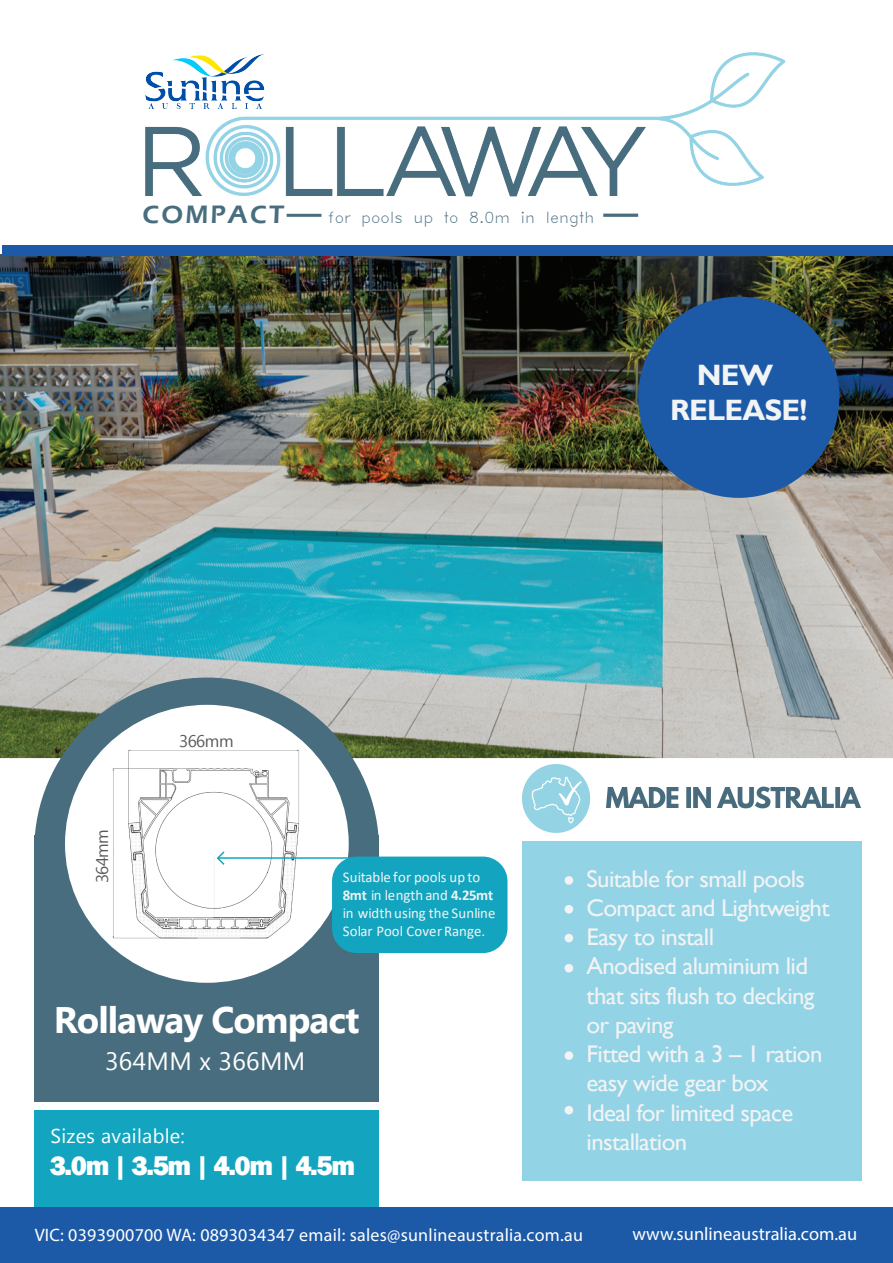
<style>
.page{position:relative;width:893px;height:1263px;background:#fff}
.page>*{position:absolute;margin:0;border:0;box-sizing:border-box;transform-origin:0 0}
.t1{font:700 36.9px "Microsoft New Tai Lue";letter-spacing:-.025em;color:#fff}
.t2{font:700 29.55px/35.4px "Gill Sans";letter-spacing:-.025em;color:#f2f3f4;text-align:center}
.t3{font:800 27.9px "Franklin Gothic";letter-spacing:-.05em;color:#fff}
.t4{font:600 25.95px "Eras ITC";letter-spacing:.085em;color:#486d7e}
.t5{font:25.05px "Microsoft New Tai Lue";letter-spacing:.015em;color:#fff}
.t6{font:24.15px/29.2px "Gill Sans";letter-spacing:-.025em;color:#f2f3f4}
.t7{font:19.95px "Microsoft New Tai Lue";letter-spacing:.015em;color:#fff}
.t8{font:18.45px "Myriad Pro";color:#fff}
.t9{font:18px "Myriad Pro";letter-spacing:.015em;color:#fff}
.t10{font:16.8px "Microsoft New Tai Lue";letter-spacing:-.025em;color:#5b5b5e}
.t11{font:15px "Roman D";letter-spacing:-.04em;color:#486d7e}
.t12{font:14.85px/17.9px "Calibri";letter-spacing:.005em;color:#f2f3f4}
.s1{font-weight:700}
</style>
<div class="page">
<div style="left:34px;top:1110px;width:345px;height:97px;background:#13a5bf"></div>
<div style="left:522px;top:841px;width:340px;height:340px;background:#92d3e5"></div>
<img style="left:145px;top:52px;width:641px;height:145px">
<hr style="left:603px;top:214px;width:35px;height:3px;background:#486d7e">
<img style="left:146px;top:54px;width:118px;height:55px">
<div style="left:0;top:1207px;width:893px;height:56px;background:#1c5aa8"></div>
<img style="left:0;top:254px;width:893px;height:504px">
<div style="left:565px;top:876px;width:8px;height:9px;background:#f2f3f4;border-radius:50%"></div>
<div style="left:565px;top:905px;width:8px;height:8px;background:#f2f3f4;border-radius:50%"></div>
<div style="left:565px;top:934px;width:8px;height:8px;background:#f2f3f4;border-radius:50%"></div>
<div style="left:565px;top:964px;width:8px;height:8px;background:#f2f3f4;border-radius:50%"></div>
<div style="left:565px;top:1051px;width:8px;height:9px;background:#f2f3f4;border-radius:50%"></div>
<div style="left:565px;top:1106px;width:8px;height:8px;background:#f2f3f4;border-radius:50%"></div>
<hr style="left:287px;top:214px;width:34px;height:3px;background:#486d7e">
<div style="left:34px;top:677px;width:345px;height:345px;background:#486d7e;border-radius:50%"></div>
<div style="left:35px;top:835px;width:344px;height:267px;background:#486d7e"></div>
<div style="left:65px;top:705px;width:284px;height:278px;background:#fff;border-radius:50%"></div>
<div style="left:2px;top:245px;width:891px;height:11px;background:#1c5aa8"></div>
<img style="left:112px;top:749px;width:187px;height:190px">
<hr style="left:213px;top:856px;width:1px;height:52px;background:#fff">
<div style="left:332px;top:856px;width:175px;height:97px;background:#13a5bf;border-radius:25px"></div>
<hr style="left:218px;top:857px;width:270px;height:2px;background:#13a5bf">
<svg style="left:215px;top:850px;width:11px;height:16px"></svg>
<img style="left:522px;top:764px;width:339px;height:69px">
<div style="left:638px;top:297px;width:201px;height:201px;background:#1c5aa8;border-radius:50%"></div>
<p class="t4" style="left:142px;top:199px;width:143px">COMPACT</p>
<p class="t11" style="left:327px;top:208px;width:269px">for pools up to 8.0m in length</p>
<p class="t2" style="left:670px;top:358px;width:139px">NEW<br>RELEASE!</p>
<p class="t10" style="left:179px;top:731px;width:56px">366mm</p>
<p class="t10" style="left:93px;top:883px;width:56px;rotate:-90deg">364mm</p>
<p class="t12" style="left:343px;top:868px;width:154px">Suitable for pools up to<br><span class="s1">8mt</span> in length and <span class="s1">4.25mt </span>in width using the Sunline<br>Solar Pool CoverRange.</p>
<h1 class="t1" style="left:54px;top:998px;width:307px">Rollaway Compact</h1>
<p class="t5" style="left:105px;top:1047px;width:202px">364MM x 366MM</p>
<p class="t7" style="left:51px;top:1124px;width:136px">Sizes available:</p>
<p class="t3" style="left:50px;top:1147px;width:307px">3.0m | 3.5m | 4.0m | 4.5m</p>
<p class="t6" style="left:587px;top:864px;width:245px">Suitable for small pools<br>Compact and Lightweight<br>Easy to install<br>Anodised aluminium lid that sits flush to decking or paving<br>Fitted with a 3 – 1 ration easy wide gear box<br>Ideal for limited space installation</p>
<p class="t9" style="left:35px;top:1223px;width:550px">VIC: 0393900700 WA: 0893034347 email: sales@sunlineaustralia.com.au</p>
<p class="t8" style="left:632px;top:1223px;width:226px">www.sunlineaustralia.com.au</p>
</div>
